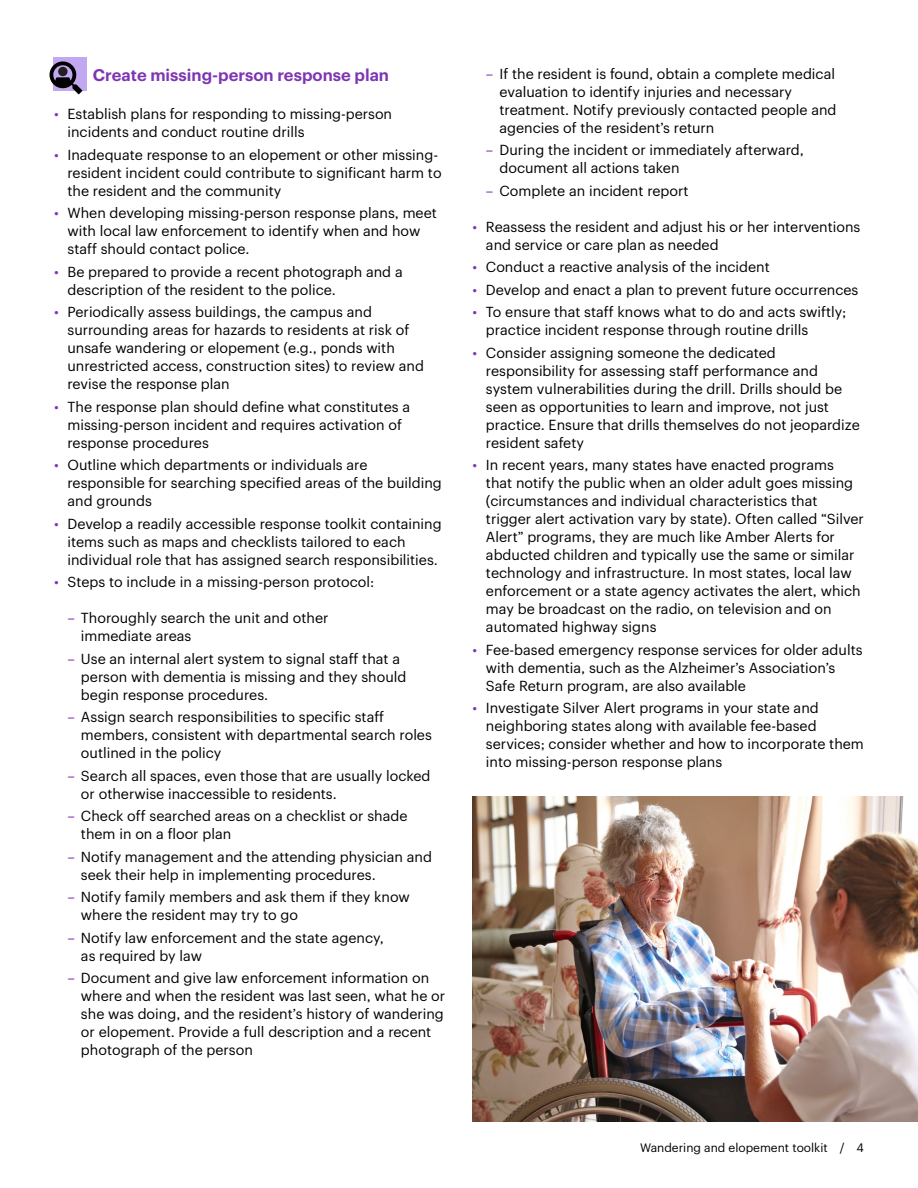
<style>
.page{position:relative;width:918px;height:1188px;background:#fff}
.page>*{position:absolute;margin:0;border:0;box-sizing:border-box;transform-origin:0 0}
.t1{font:600 16.5px "Graphik";color:#7f35b2}
.t2{font:14.25px/18px "Graphik";color:#000}
.t3{font:12px "Graphik";color:#000}
.s1{color:#7f35b2}
</style>
<div class="page">
<img style="left:472px;top:796px;width:446px;height:325px">
<div style="left:53px;top:58px;width:33px;height:33px;background:#c2a8f0"></div>
<svg style="left:49px;top:61px;width:34px;height:33px"></svg>
<p class="t1" style="left:93px;top:62px;width:298px">Create missing-person response plan</p>
<p class="t2" style="left:67px;top:104px;width:326px;text-indent:-13px"><span class="s1">•</span> Establish plans for responding to missing-person incidents and conduct routine drills</p>
<p class="t2" style="left:67px;top:144px;width:376px;text-indent:-13px"><span class="s1">•</span> Inadequate response to an elopement or other missing&shy;resident incident could contribute to significant harm to the resident and the community</p>
<p class="t2" style="left:67px;top:203px;width:371px;text-indent:-13px"><span class="s1">•</span> When developing missing-person response plans, meet with local law enforcement to identify when and how staff should contact police.</p>
<p class="t2" style="left:67px;top:261px;width:337px;text-indent:-13px"><span class="s1">•</span> Be prepared to provide a recent photograph and a description of the resident to the police.</p>
<p class="t2" style="left:67px;top:302px;width:358px;text-indent:-13px"><span class="s1">•</span> Periodically assess buildings, the campus and surrounding areas for hazards to residents at risk of unsafe wandering or elopement (e.g., ponds with unrestricted access, construction sites) to review and revise the response plan</p>
<p class="t2" style="left:67px;top:396px;width:344px;text-indent:-13px"><span class="s1">•</span> The response plan should define what constitutes a missing-person incident and requires activation of response procedures</p>
<p class="t2" style="left:67px;top:455px;width:376px;text-indent:-13px"><span class="s1">•</span> Outline which departments or individuals are responsible for searching specified areas of the building and grounds</p>
<p class="t2" style="left:67px;top:513px;width:376px;text-indent:-13px"><span class="s1">•</span> Develop a readily accessible response toolkit containing items such as maps and checklists tailored to each individual role that has assigned search responsibilities.</p>
<p class="t2" style="left:54px;top:572px;width:322px"><span class="s1">•</span> Steps to include in a missing-person protocol:</p>
<p class="t2" style="left:81px;top:608px;width:249px;text-indent:-13px"><span class="s1">–</span> Thoroughly search the unit and other immediate areas</p>
<p class="t2" style="left:81px;top:648px;width:327px;text-indent:-13px"><span class="s1">–</span> Use an internal alert system to signal staff that a person with dementia is missing and they should begin response procedures.</p>
<p class="t2" style="left:81px;top:707px;width:353px;text-indent:-13px"><span class="s1">–</span> Assign search responsibilities to specific staff members, consistent with departmental search roles outlined in the policy</p>
<p class="t2" style="left:81px;top:765px;width:351px;text-indent:-13px"><span class="s1">–</span> Search all spaces, even those that are usually locked or otherwise inaccessible to residents.</p>
<p class="t2" style="left:81px;top:806px;width:328px;text-indent:-13px"><span class="s1">–</span> Check off searched areas on a checklist or shade them in on a floor plan</p>
<p class="t2" style="left:81px;top:846px;width:353px;text-indent:-13px"><span class="s1">–</span> Notify management and the attending physician and seek their help in implementing procedures.</p>
<p class="t2" style="left:81px;top:887px;width:330px;text-indent:-13px"><span class="s1">–</span> Notify family members and ask them if they know where the resident may try to go</p>
<p class="t2" style="left:81px;top:927px;width:304px;text-indent:-13px"><span class="s1">–</span> Notify law enforcement and the state agency, as required by law</p>
<p class="t2" style="left:81px;top:968px;width:366px;text-indent:-13px"><span class="s1">–</span> Document and give law enforcement information on where and when the resident was last seen, what he or she was doing, and the resident’s history of wandering or elopement. Provide a full description and a recent photograph of the person</p>
<p class="t2" style="left:499px;top:64px;width:339px;text-indent:-13px"><span class="s1">–</span> If the resident is found, obtain a complete medical evaluation to identify injuries and necessary treatment. Notify previously contacted people and agencies of the resident’s return</p>
<p class="t2" style="left:499px;top:140px;width:306px;text-indent:-13px"><span class="s1">–</span> During the incident or immediately afterward, document all actions taken</p>
<p class="t2" style="left:486px;top:181px;width:204px"><span class="s1">–</span> Complete an incident report</p>
<p class="t2" style="left:486px;top:217px;width:376px;text-indent:-13px"><span class="s1">•</span> Reassess the resident and adjust his or her interventions and service or care plan as needed</p>
<p class="t2" style="left:472px;top:257px;width:299px"><span class="s1">•</span> Conduct a reactive analysis of the incident</p>
<p class="t2" style="left:472px;top:280px;width:388px"><span class="s1">•</span> Develop and enact a plan to prevent future occurrences</p>
<p class="t2" style="left:486px;top:302px;width:362px;text-indent:-13px"><span class="s1">•</span> To ensure that staff knows what to do and acts swiftly; practice incident response through routine drills</p>
<p class="t2" style="left:486px;top:343px;width:375px;text-indent:-13px"><span class="s1">•</span> Consider assigning someone the dedicated responsibility for assessing staff performance and system vulnerabilities during the drill. Drills should be seen as opportunities to learn and improve, not just practice. Ensure that drills themselves do not jeopardize resident safety</p>
<p class="t2" style="left:486px;top:455px;width:380px;text-indent:-13px"><span class="s1">•</span> In recent years, many states have enacted programs<br>that notify the public when an older adult goes missing (circumstances and individual characteristics that trigger alert activation vary by state). Often called “Silver Alert” programs, they are much like Amber Alerts for abducted children and typically use the same or similar technology and infrastructure. In most states, local law enforcement or a state agency activates the alert, which may be broadcast on the radio, on television and on automated highway signs</p>
<p class="t2" style="left:486px;top:640px;width:378px;text-indent:-13px"><span class="s1">•</span> Fee-based emergency response services for older adults with dementia, such as the Alzheimer’s Association’s<br>Safe Return program, are also available</p>
<p class="t2" style="left:486px;top:698px;width:379px;text-indent:-13px"><span class="s1">•</span> Investigate Silver Alert programs in your state and neighboring states along with available fee-based services; consider whether and how to incorporate them into missing-person response plans</p>
<p class="t3" style="left:640px;top:1138px;width:225px">Wandering and elopement toolkit / 4</p>
</div>
